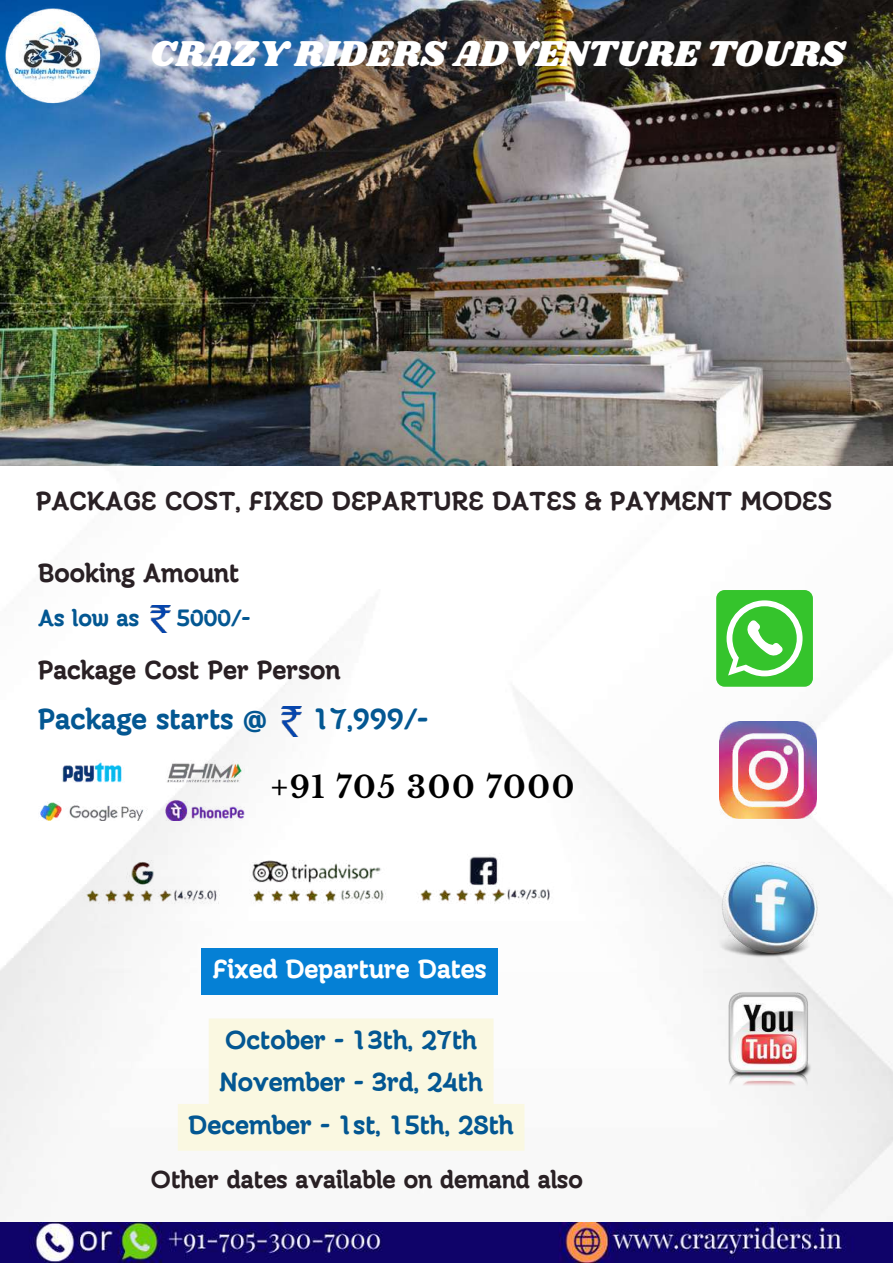
<style>
.page{position:relative;width:893px;height:1264px;background:#fff}
.page>*{position:absolute;margin:0;border:0;box-sizing:border-box;transform-origin:0 0}
.t1{font:37.35px "Shrikhand";color:#fff}
.t2{font:700 30px "Moonjelly";color:#035792}
.t3{font:700 30px "Libre Baskerville";letter-spacing:.055em;color:#000}
.t4{font:700 27px "Moonjelly";color:#292024}
.t5{font:700 27px/42.8px "Moonjelly";color:#035792;text-align:center}
.t6{font:700 27px "Moonjelly";color:#fff}
.t7{font:700 25.5px "Moonjelly";color:#292024}
.t8{font:700 24px "Moonjelly";color:#035792}
</style>
<div class="page">
<img style="left:0;top:465px;width:892px;height:797px">
<img style="left:0;top:0;width:892px;height:465px">
<img style="left:0;top:0;width:121px;height:124px">
<img style="left:0;top:1222px;width:892px;height:39px">
<img style="left:151px;top:605px;width:19px;height:27px">
<img style="left:281px;top:706px;width:20px;height:30px">
<img style="left:38px;top:755px;width:206px;height:65px">
<img style="left:38px;top:842px;width:558px;height:73px">
<img style="left:720px;top:722px;width:96px;height:96px">
<img style="left:716px;top:861px;width:103px;height:96px">
<img style="left:720px;top:991px;width:95px;height:97px">
<div style="left:716px;top:590px;width:96px;height:96px;background:#35c42c;border-radius:8px"></div>
<svg style="left:726px;top:600px;width:76px;height:76px"></svg>
<div style="left:202px;top:948px;width:296px;height:47px;background:#0580d5"></div>
<svg style="left:178px;top:1018px;width:346px;height:132px;background:#faf8e4"></svg>
<h1 class="t1" style="left:150px;top:27px;width:697px">CRAZY RIDERS ADVENTURE TOURS</h1>
<p class="t4" style="left:36px;top:484px;width:797px">PACKAGE COST, FIXED DEPARTURE DATES &amp; PAYMENT MODES</p>
<p class="t4" style="left:38px;top:557px;width:203px">Booking Amount</p>
<p class="t8" style="left:38px;top:604px;width:103px">As low as</p>
<p class="t8" style="left:176px;top:604px;width:75px">5000/-</p>
<p class="t4" style="left:38px;top:654px;width:304px">Package Cost Per Person</p>
<p class="t2" style="left:38px;top:701px;width:230px">Package starts @</p>
<p class="t2" style="left:313px;top:701px;width:116px">17,999/-</p>
<p class="t3" style="left:271px;top:768px;width:305px">+91 705 300 7000</p>
<p class="t6" style="left:213px;top:953px;width:275px">Fixed Departure Dates</p>
<p class="t5" style="left:188px;top:1020px;width:326px">October - 13th, 27th<br>November - 3rd, 24th<br>December - 1st, 15th, 28th</p>
<p class="t7" style="left:151px;top:1164px;width:433px">Other dates available on demand also</p>
</div>
